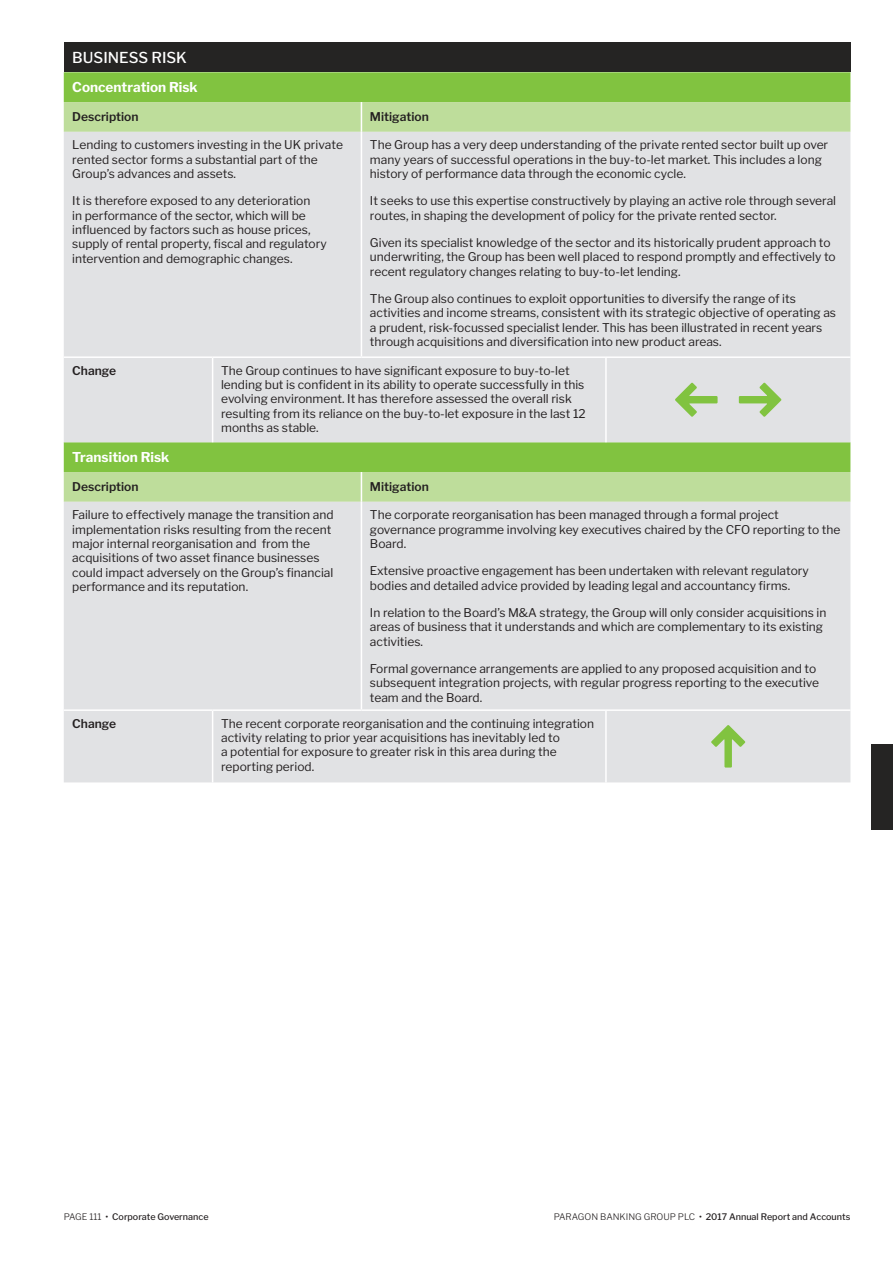
<style>
.page{position:relative;width:893px;height:1263px;background:#fff}
.page>*{position:absolute;margin:0;border:0;box-sizing:border-box;transform-origin:0 0}
.t1{font:500 15px "Libre Franklin";color:#fff}
.t2{font:700 13.5px "Libre Franklin";color:#fff}
.t3{font:12px/14.4px "Libre Franklin";color:#231f20}
.t4{font:600 12px "Libre Franklin";color:#231f20}
.t5{font:500 9px "Libre Franklin";color:#231f20}
.s1{font-weight:300}
</style>
<div class="page">
<div style="left:872px;top:744px;width:21px;height:85px;background:#252423"></div>
<div style="left:64px;top:43px;width:786px;height:29px;background:#252423"></div>
<div style="left:64px;top:72px;width:786px;height:30px;background:#81c340"></div>
<div style="left:64px;top:102px;width:786px;height:30px;background:#bedd9b"></div>
<svg style="left:64px;top:132px;width:786px;height:650px;fill:#e1e2e4"></svg>
<hr style="left:64px;top:356px;width:149px;height:2px;background:#fff">
<hr style="left:213px;top:356px;width:148px;height:2px;background:#fff">
<hr style="left:361px;top:356px;width:245px;height:2px;background:#fff">
<hr style="left:606px;top:356px;width:244px;height:2px;background:#fff">
<hr style="left:64px;top:709px;width:149px;height:2px;background:#fff">
<hr style="left:213px;top:709px;width:148px;height:2px;background:#fff">
<hr style="left:361px;top:709px;width:245px;height:2px;background:#fff">
<hr style="left:606px;top:709px;width:244px;height:2px;background:#fff">
<hr style="left:361px;top:102px;width:1px;height:30px;background:#fff">
<hr style="left:361px;top:132px;width:1px;height:224px;background:#fff">
<hr style="left:212px;top:358px;width:1px;height:84px;background:#fff">
<hr style="left:605px;top:358px;width:2px;height:84px;background:#fff">
<hr style="left:361px;top:472px;width:1px;height:30px;background:#fff">
<hr style="left:361px;top:502px;width:1px;height:207px;background:#fff">
<hr style="left:212px;top:711px;width:1px;height:71px;background:#fff">
<hr style="left:605px;top:711px;width:2px;height:71px;background:#fff">
<svg style="left:675px;top:383px;width:43px;height:34px"></svg>
<svg style="left:739px;top:383px;width:42px;height:34px"></svg>
<svg style="left:711px;top:725px;width:34px;height:42px"></svg>
<p class="t1" style="left:72px;top:49px;width:116px">BUSINESS RISK</p>
<p class="t2" style="left:72px;top:79px;width:127px">Concentration Risk</p>
<p class="t4" style="left:72px;top:110px;width:68px">Description</p>
<p class="t4" style="left:370px;top:110px;width:60px">Mitigation</p>
<p class="t3" style="left:72px;top:138px;width:272px">Lending to customers investing in the UK private rented sector forms a substantial part of the<br>Group’s advances and assets.</p>
<p class="t3" style="left:72px;top:194px;width:256px">It is therefore exposed to any deterioration<br>in performance of the sector, which will be influenced by factors such as house prices, supply of rental property, fiscal and regulatory intervention and demographic changes.</p>
<p class="t3" style="left:370px;top:138px;width:460px">The Group has a very deep understanding of the private rented sector built up over many years of successful operations in the buy-to-let market. This includes a long history of performance data through the economic cycle.</p>
<p class="t3" style="left:370px;top:194px;width:468px">It seeks to use this expertise constructively by playing an active role through several routes, in shaping the development of policy for the private rented sector.</p>
<p class="t3" style="left:370px;top:235px;width:467px">Given its specialist knowledge of the sector and its historically prudent approach to underwriting, the Group has been well placed to respond promptly and effectively to recent regulatory changes relating to buy-to-let lending.</p>
<p class="t3" style="left:370px;top:291px;width:468px">The Group also continues to exploit opportunities to diversify the range of its activities and income streams, consistent with its strategic objective of operating as a prudent, risk-focussed specialist lender. This has been illustrated in recent years through acquisitions and diversification into new product areas.</p>
<p class="t4" style="left:72px;top:363px;width:45px">Change</p>
<p class="t3" style="left:221px;top:363px;width:366px">The Group continues to have significant exposure to buy-to-let lending but is confident in its ability to operate successfully in this evolving environment. It has therefore assessed the overall risk resulting from its reliance on the buy-to-let exposure in the last 12 months as stable.</p>
<p class="t2" style="left:72px;top:449px;width:99px">Transition Risk</p>
<p class="t4" style="left:72px;top:480px;width:68px">Description</p>
<p class="t4" style="left:370px;top:480px;width:60px">Mitigation</p>
<p class="t3" style="left:72px;top:508px;width:263px">Failure to effectively manage the transition and implementation risks resulting from the recent major internal reorganisation and from the acquisitions of two asset finance businesses could impact adversely on the Group’s financial performance and its reputation.</p>
<p class="t3" style="left:370px;top:508px;width:472px">The corporate reorganisation has been managed through a formal project governance programme involving key executives chaired by the CFO reporting to the<br>Board.</p>
<p class="t3" style="left:370px;top:564px;width:440px">Extensive proactive engagement has been undertaken with relevant regulatory bodies and detailed advice provided by leading legal and accountancy firms.</p>
<p class="t3" style="left:370px;top:605px;width:458px">In relation to the Board’s M&amp;A strategy, the Group will only consider acquisitions in areas of business that it understands and which are complementary to its existing activities.</p>
<p class="t3" style="left:370px;top:661px;width:451px">Formal governance arrangements are applied to any proposed acquisition and to subsequent integration projects, with regular progress reporting to the executive team and the Board.</p>
<p class="t4" style="left:72px;top:716px;width:45px">Change</p>
<p class="t3" style="left:221px;top:716px;width:374px">The recent corporate reorganisation and the continuing integration activity relating to prior year acquisitions has inevitably led to<br>a potential for exposure to greater risk in this area during the reporting period.</p>
<p class="t5" style="left:64px;top:1211px;width:146px"><span class="s1">PAGE 111</span> • Corporate Governance</p>
<p class="t5" style="left:554px;top:1211px;width:298px"><span class="s1">PARAGON BANKING GROUP PLC</span> • 2017 Annual Report and Accounts</p>
</div>
